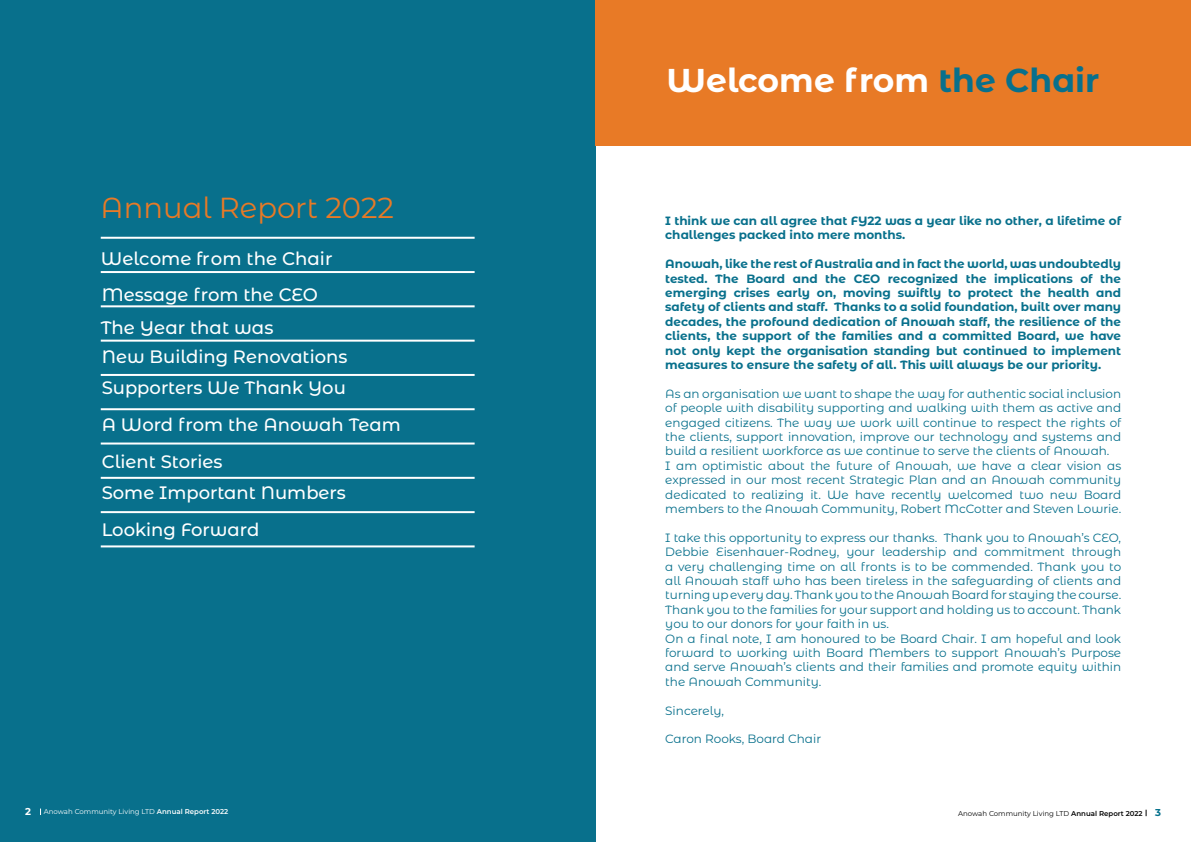
<style>
.page{position:relative;width:1191px;height:842px;background:#fff}
.page>*{position:absolute;margin:0;border:0;box-sizing:border-box;transform-origin:0 0}
.t1{font:700 33px "Montserrat Alternates";color:#fff}
.t2{font:29px "Montserrat Alternates";color:#e87a26}
.t3{font:500 18.2px "Montserrat Alternates";color:#fff}
.t4{font:500 18px/37px "Montserrat Alternates";color:#fff}
.t5{font:12px/14.4px "Montserrat Alternates";color:#08708c}
.t6{font:700 12px/14.4px "Montserrat Alternates";color:#08708c}
.t7{font:700 10px "Montserrat Alternates";color:#fff}
.t8{font:700 10px "Montserrat Alternates";color:#07728d}
.t9{font:7px "Montserrat";color:#fff}
.t10{font:7px "Montserrat";color:#000}
.s1{color:#08708c}
.s2{font-weight:600}
</style>
<div class="page">
<div style="left:0;top:0;width:596px;height:842px;background:#08708c"></div>
<hr style="left:101px;top:271px;width:373px;height:2px;background:#fff">
<hr style="left:101px;top:237px;width:373px;height:2px;background:#fff">
<hr style="left:101px;top:305px;width:373px;height:2px;background:#fff">
<hr style="left:101px;top:340px;width:373px;height:2px;background:#fff">
<hr style="left:101px;top:374px;width:373px;height:2px;background:#fff">
<hr style="left:101px;top:408px;width:373px;height:2px;background:#fff">
<hr style="left:101px;top:442px;width:373px;height:2px;background:#fff">
<hr style="left:101px;top:477px;width:373px;height:2px;background:#fff">
<hr style="left:101px;top:511px;width:373px;height:2px;background:#fff">
<hr style="left:101px;top:545px;width:373px;height:2px;background:#fff">
<div style="left:595px;top:0;width:596px;height:146px;background:#e87a26"></div>
<h2 class="t2" style="left:101px;top:188px;width:295px">Annual Report 2022</h2>
<h3 class="t3" style="left:101px;top:246px;width:233px">Welcome from the Chair</h3>
<h3 class="t4" style="left:102px;top:276px;width:218px">Message from the CEO</h3>
<h3 class="t3" style="left:101px;top:315px;width:174px">The Year that was</h3>
<h3 class="t4" style="left:102px;top:341px;width:247px;line-height:31px">New Building Renovations<br>Supporters We Thank You</h3>
<h3 class="t4" style="left:102px;top:406px;width:300px">A Word from the Anowah Team<br>Client Stories</h3>
<h3 class="t4" style="left:102px;top:474px;width:246px">Some Important Numbers<br>Looking Forward</h3>
<h1 class="t1" style="left:666px;top:56px;width:434px">Welcome from <span class="s1">the Chair</span></h1>
<p class="t6" style="left:665px;top:213px;width:457px">I think we can all agree that FY22 was a year like no other, a lifetime of challenges packed into mere months.</p>
<p class="t6" style="left:665px;top:256px;width:457px;text-align:justify">Anowah, like the rest of Australia and in fact the world, was undoubtedly tested. The Board and the CEO recognized the implications of the emerging crises early on, moving swiftly to protect the health and safety of clients and staff. Thanks to a solid foundation, built over many decades, the profound dedication of Anowah staff, the resilience of the clients, the support of the families and a committed Board, we have not only kept the organisation standing but continued to implement measures to ensure the safety of all. This will always be our priority.</p>
<p class="t5" style="left:665px;top:386px;width:457px">As an organisation we want to shape the way for authentic social inclusion of people with disability supporting and walking with them as active and engaged citizens. The way we work will continue to respect the rights of the clients, support innovation, improve our technology and systems and build a resilient workforce as we continue to serve the clients of Anowah.<br>I am optimistic about the future of Anowah, we have a clear vision as expressed in our most recent Strategic Plan and an Anowah community dedicated to realizing it. We have recently welcomed two new Board members to the Anowah Community, Robert McCotter and Steven Lowrie.</p>
<p class="t5" style="left:665px;top:530px;width:457px">I take this opportunity to express our thanks. Thank you to Anowah’s CEO, Debbie Eisenhauer-Rodney, your leadership and commitment through a very challenging time on all fronts is to be commended. Thank you to all Anowah staff who has been tireless in the safeguarding of clients and turning up every day. Thank you to the Anowah Board for staying the course.<br>Thank you to the families for your support and holding us to account. Thank you to our donors for your faith in us.<br>On a final note, I am honoured to be Board Chair. I am hopeful and look forward to working with Board Members to support Anowah’s Purpose and serve Anowah’s clients and their families and promote equity within the Anowah Community.</p>
<p class="t5" style="left:665px;top:703px;width:60px">Sincerely,</p>
<p class="t5" style="left:665px;top:731px;width:157px">Caron Rooks, Board Chair</p>
<p class="t7" style="left:25px;top:804px;width:7px">2</p>
<p class="t9" style="left:44px;top:807px;width:186px">Anowah Community Living LTD <span class="s2">Annual Report 2022</span></p>
<p class="t10" style="left:958px;top:808px;width:186px">Anowah Community Living LTD <span class="s2">Annual Report 2022</span></p>
<p class="t8" style="left:1155px;top:805px;width:7px">3</p>
</div>
